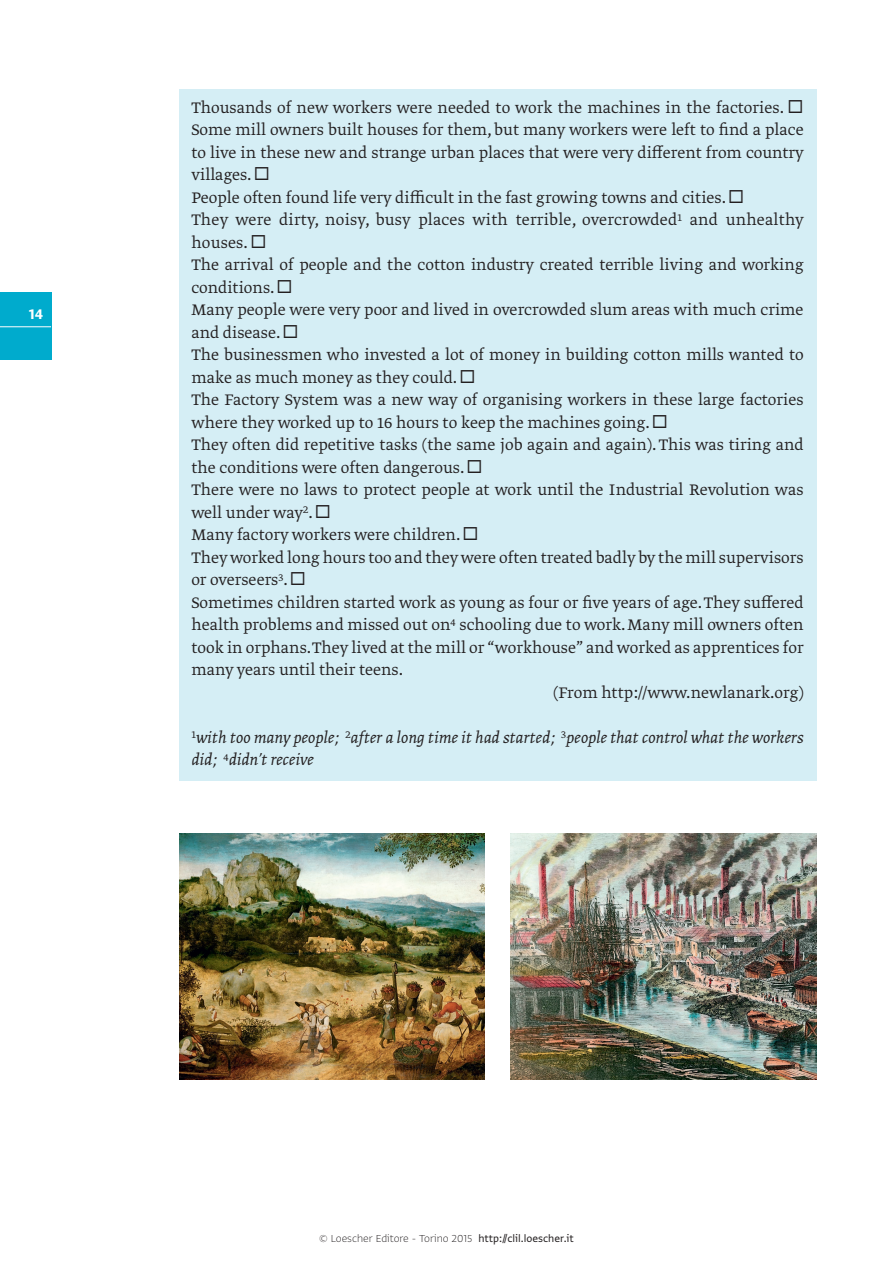
<style>
.page{position:relative;width:893px;height:1263px;background:#fff}
.page>*{position:absolute;margin:0;border:0;box-sizing:border-box;transform-origin:0 0}
.t1{font:18px "Greta Text Pro Light Min";color:#231f20}
.t2{font:18px/22.5px "Greta Text Pro Light Italic Min";color:#231f20}
.t3{font:16.5px "Greta Sans Std Bld";color:#fff}
.t4{font:300 expanded 12px "Greta Sans Std";color:#231f20}
.s1{font-weight:400;font-stretch:normal}
</style>
<div class="page">
<div style="left:0;top:293px;width:51px;height:67px;background:#00abcd"></div>
<hr style="left:0;top:326px;width:51px;height:1px;background:#fff">
<div style="left:179px;top:89px;width:637px;height:691px;background:#d5eef5"></div>
<img style="left:511px;top:833px;width:305px;height:247px">
<img style="left:179px;top:833px;width:305px;height:247px">
<p class="t3" style="left:29px;top:304px;width:16px">14</p>
<p class="t1" style="left:191px;top:96px;width:614px">Thousands of new workers were needed to work the machines in the factories. ◻</p>
<p class="t1" style="left:191px;top:119px;width:614px">Some mill owners built houses for them, but many workers were left to find a place</p>
<p class="t1" style="left:191px;top:141px;width:614px">to live in these new and strange urban places that were very different from country</p>
<p class="t1" style="left:191px;top:164px;width:80px">villages. ◻</p>
<p class="t1" style="left:191px;top:186px;width:554px">People often found life very difficult in the fast growing towns and cities. ◻</p>
<p class="t1" style="left:191px;top:209px;width:614px">They were dirty, noisy, busy places with terrible, overcrowded<sup>1</sup> and unhealthy</p>
<p class="t1" style="left:191px;top:231px;width:77px">houses. ◻</p>
<p class="t1" style="left:191px;top:254px;width:614px">The arrival of people and the cotton industry created terrible living and working</p>
<p class="t1" style="left:191px;top:276px;width:103px">conditions. ◻</p>
<p class="t1" style="left:191px;top:299px;width:614px">Many people were very poor and lived in overcrowded slum areas with much crime</p>
<p class="t1" style="left:191px;top:321px;width:109px">and disease. ◻</p>
<p class="t1" style="left:191px;top:344px;width:614px">The businessmen who invested a lot of money in building cotton mills wanted to</p>
<p class="t1" style="left:191px;top:366px;width:286px">make as much money as they could. ◻</p>
<p class="t1" style="left:191px;top:389px;width:614px">The Factory System was a new way of organising workers in these large factories</p>
<p class="t1" style="left:191px;top:411px;width:478px">where they worked up to 16 hours to keep the machines going. ◻</p>
<p class="t1" style="left:191px;top:434px;width:614px">They often did repetitive tasks (the same job again and again). This was tiring and</p>
<p class="t1" style="left:191px;top:456px;width:293px">the conditions were often dangerous. ◻</p>
<p class="t1" style="left:191px;top:479px;width:614px">There were no laws to protect people at work until the Industrial Revolution was</p>
<p class="t1" style="left:191px;top:501px;width:141px">well under way<sup>2</sup>. ◻</p>
<p class="t1" style="left:191px;top:524px;width:289px">Many factory workers were children. ◻</p>
<p class="t1" style="left:191px;top:546px;width:614px">They worked long hours too and they were often treated badly by the mill supervisors</p>
<p class="t1" style="left:191px;top:569px;width:116px">or overseers<sup>3</sup>. ◻</p>
<p class="t1" style="left:191px;top:591px;width:614px">Sometimes children started work as young as four or five years of age. They suffered</p>
<p class="t1" style="left:191px;top:614px;width:614px">health problems and missed out on<sup>4</sup> schooling due to work. Many mill owners often</p>
<p class="t1" style="left:191px;top:636px;width:614px">took in orphans.They lived at the mill or “workhouse” and worked as apprentices for</p>
<p class="t1" style="left:191px;top:659px;width:213px">many years until their teens.</p>
<p class="t1" style="left:553px;top:681px;width:252px">(From http://www.newlanark.org)</p>
<p class="t2" style="left:191px;top:727px;width:614px"><sup>1</sup>with too many people; <sup>2</sup>after a long time it had started; <sup>3</sup>people that control what the workers did; <sup>4</sup>didn’t receive</p>
<p class="t4" style="left:319px;top:1231px;width:256px">© Loescher Editore - Torino 2015 <span class="s1">http://clil.loescher.it</span></p>
</div>
